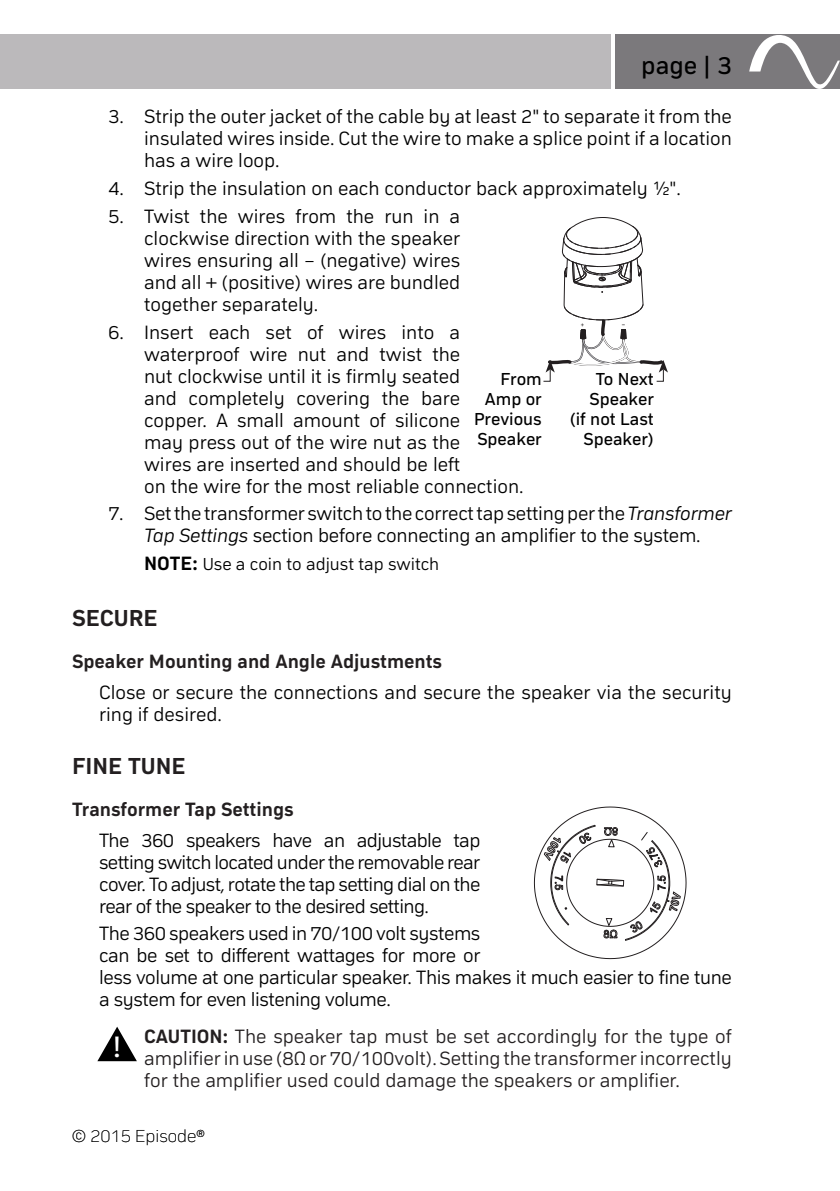
<style>
.page{position:relative;width:840px;height:1191px;background:#fff}
.page>*{position:absolute;margin:0;border:0;box-sizing:border-box;transform-origin:0 0}
.t1{font:30.2px "Myriad Pro";color:#fff;scale:1.12 1}
.t2{font:26px "Compasse";color:#000}
.Heading1{font:700 24px "Compasse";color:#231f20}
.Body{font:300 20px/22px "Compasse";color:#000;text-align:justify}
.Important_Notes{font:300 20px/22px "Compasse";color:#231f20;text-align:justify}
.Body-2{font:300 20px/22px "Compasse";letter-spacing:-.02em;color:#000}
.Heading2{font:700 20px "Compasse";color:#231f20}
.t3{font:18px/20px "Compasse";color:#000;text-align:right}
.Inline_Note{font:300 18px "Compasse";color:#000}
.t4{font:100 18px "Compasse";color:#000}
.t5{font:6px "Arial";color:#231f20}
.s1{font-style:italic}
.s2{font-weight:700;font-size:20px}
.s3{font-weight:700}
</style>
<div class="page">
<div style="left:0;top:35px;width:610px;height:54px;background:#bbb9bb"></div>
<div style="left:614px;top:35px;width:225px;height:54px;background:#7b797c"></div>
<svg style="left:748px;top:34px;width:91px;height:55px"></svg>
<svg style="left:97px;top:1026px;width:40px;height:36px"></svg>
<svg style="left:534px;top:806px;width:152px;height:153px"></svg>
<svg style="left:543px;top:217px;width:124px;height:165px"></svg>
<p class="t2" style="left:641px;top:50px;width:92px">page | 3</p>
<p class="Body" style="left:144px;top:105px;width:589px;text-indent:-36px">3. Strip the outer jacket of the cable by at least 2" to separate it from the insulated wires inside. Cut the wire to make a splice point if a location has a wire loop.</p>
<p class="Body" style="left:108px;top:177px;width:574px">4. Strip the insulation on each conductor back approximately ½".</p>
<p class="Body" style="left:144px;top:205px;width:317px;text-indent:-36px">5. Twist the wires from the run in a clockwise direction with the speaker wires ensuring all – (negative) wires and all + (positive) wires are bundled together separately.</p>
<p class="Body" style="left:144px;top:320px;width:381px;text-align:left;text-indent:-36px">6. Insert each set of wires into a waterproof wire nut and twist the<br>nut clockwise until it is firmly seated<br>and completely covering the bare copper. A small amount of silicone<br>may press out of the wire nut as the<br>wires are inserted and should be left<br>on the wire for the most reliable connection.</p>
<p class="Body" style="left:108px;top:502px;width:625px;text-align:center">7. Set the transformer switch to the correct tap setting per the <span class="s1">Transformer<br>Tap Settings</span> section before connecting an amplifier to the system.</p>
<p class="Inline_Note" style="left:144px;top:554px;width:296px"><span class="s2">NOTE:</span> Use a coin to adjust tap switch</p>
<p class="Heading1" style="left:72px;top:604px;width:87px">SECURE</p>
<p class="Heading2" style="left:72px;top:650px;width:371px">Speaker Mounting and Angle Adjustments</p>
<p class="Body" style="left:99px;top:681px;width:634px">Close or secure the connections and secure the speaker via the security ring if desired.</p>
<p class="Heading1" style="left:72px;top:752px;width:115px">FINE TUNE</p>
<p class="Heading2" style="left:72px;top:797px;width:223px">Transformer Tap Settings</p>
<p class="Body" style="left:99px;top:828px;width:382px">The 360 speakers have an adjustable tap setting switch located under the removable rear cover. To adjust, rotate the tap setting dial on the rear of the speaker to the desired setting.</p>
<p class="Body-2" style="left:99px;top:922px;width:634px">The 360 speakers used in 70/100 volt systems<br>can be set to different wattages for more or<br>less volume at one particular speaker. This makes it much easier to fine tune a system for even listening volume.</p>
<p class="t1" style="left:113px;top:1028px;width:8px">!</p>
<p class="Important_Notes" style="left:144px;top:1025px;width:589px"><span class="s3">CAUTION:</span> The speaker tap must be set accordingly for the type of amplifier in use (8Ω or 70/100volt). Setting the transformer incorrectly for the amplifier used could damage the speakers or amplifier.</p>
<p class="t5" style="left:580px;top:321px;width:5px">+</p>
<p class="t5" style="left:621px;top:321px;width:5px">−</p>
<p class="t3" style="left:474px;top:369px;width:69px">From<br>Amp or<br>Previous<br>Speaker</p>
<p class="t3" style="left:569px;top:369px;width:85px">To Next<br>Speaker (if not Last<br>Speaker)</p>
<p class="t4" style="left:72px;top:1125px;width:134px">© 2015 Episode®</p>
</div>
